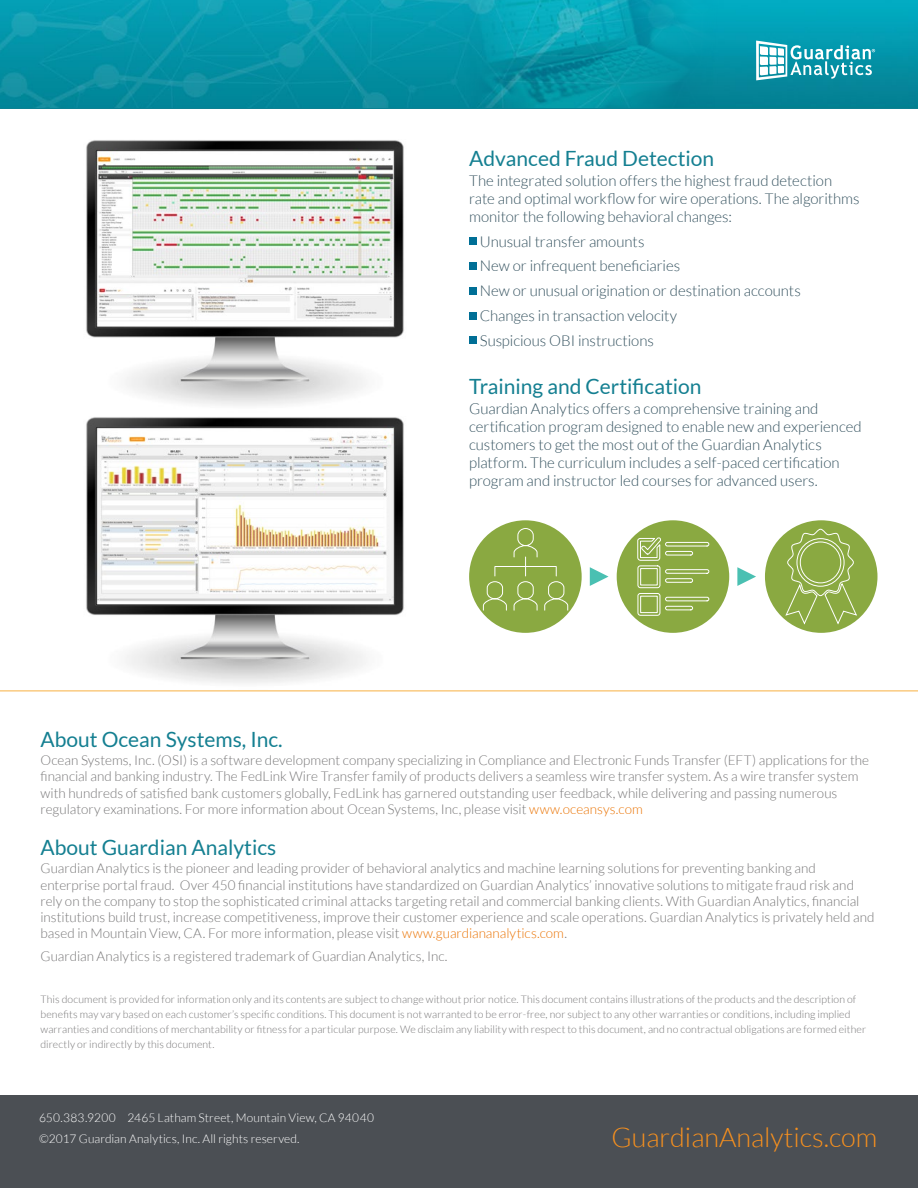
<style>
.page{position:relative;width:918px;height:1188px;background:#fff}
.page>*{position:absolute;margin:0;border:0;box-sizing:border-box;transform-origin:0 0}
.t1{font:300 27px "Lato";color:#f7901e}
.t2{font:21px "Lato";color:#147f91}
.t3{font:300 15px/18px "Lato";letter-spacing:-.005em;color:#33515e}
.t4{font:300 13.5px/16.2px "Lato";color:#767576}
.t5{font:300 12px/21px "Lato";letter-spacing:.01em;color:#fff}
.t6{font:300 10.5px/15px "Lato";letter-spacing:.01em;color:#767576}
.s1{color:#ea7200}
</style>
<div class="page">
<div style="left:0;top:1095px;width:918px;height:93px;background:#4b4f54"></div>
<div style="left:469px;top:237px;width:8px;height:8px;background:#006f96"></div>
<div style="left:469px;top:262px;width:8px;height:8px;background:#006f96"></div>
<div style="left:469px;top:287px;width:8px;height:8px;background:#006f96"></div>
<div style="left:469px;top:312px;width:8px;height:7px;background:#006f96"></div>
<div style="left:469px;top:336px;width:8px;height:8px;background:#006f96"></div>
<img style="left:86px;top:140px;width:318px;height:266px">
<img style="left:83px;top:417px;width:323px;height:274px">
<img style="left:724px;top:0;width:194px;height:108px">
<div style="left:469px;top:520px;width:113px;height:113px;background:#8aa941;border-radius:50%"></div>
<svg style="left:483px;top:528px;width:85px;height:83px"></svg>
<div style="left:617px;top:520px;width:112px;height:113px;background:#8aa941;border-radius:50%"></div>
<svg style="left:590px;top:567px;width:19px;height:19px"></svg>
<svg style="left:737px;top:567px;width:19px;height:19px"></svg>
<div style="left:765px;top:520px;width:113px;height:113px;background:#8aa941;border-radius:50%"></div>
<svg style="left:785px;top:528px;width:73px;height:97px"></svg>
<svg style="left:637px;top:537px;width:73px;height:79px"></svg>
<svg style="left:756px;top:41px;width:119px;height:39px"></svg>
<img style="left:0;top:0;width:724px;height:108px">
<hr style="left:0;top:691px;width:918px;height:1px;background:#f8b141">
<h2 class="t2" style="left:469px;top:146px;width:247px">Advanced Fraud Detection</h2>
<p class="t3" style="left:469px;top:171px;width:392px">The integrated solution offers the highest fraud detection rate and optimal workflow for wire operations. The algorithms monitor the following behavioral changes:</p>
<p class="t3" style="left:480px;top:229px;width:323px;line-height:24.8px">Unusual transfer amounts<br>New or infrequent beneficiaries<br>New or unusual origination or destination accounts Changes in transaction velocity<br>Suspicious OBI instructions</p>
<h2 class="t2" style="left:469px;top:374px;width:234px">Training and Certification</h2>
<p class="t3" style="left:469px;top:399px;width:394px">Guardian Analytics offers a comprehensive training and certification program designed to enable new and experienced customers to get the most out of the Guardian Analytics platform. The curriculum includes a self-paced certification program and instructor led courses for advanced users.</p>
<h2 class="t2" style="left:40px;top:727px;width:244px">About Ocean Systems, Inc.</h2>
<p class="t4" style="left:40px;top:752px;width:830px">Ocean Systems, Inc. (OSI) is a software development company specializing in Compliance and Electronic Funds Transfer (EFT) applications for the financial and banking industry. The FedLink Wire Transfer family of products delivers a seamless wire transfer system. As a wire transfer system with hundreds of satisfied bank customers globally, FedLink has garnered outstanding user feedback, while delivering and passing numerous regulatory examinations. For more information about Ocean Systems, Inc, please visit <span class="s1">www.oceansys.com</span></p>
<h2 class="t2" style="left:40px;top:836px;width:237px">About Guardian Analytics</h2>
<p class="t4" style="left:40px;top:860px;width:836px">Guardian Analytics is the pioneer and leading provider of behavioral analytics and machine learning solutions for preventing banking and enterprise portal fraud. Over 450 financial institutions have standardized on Guardian Analytics’ innovative solutions to mitigate fraud risk and rely on the company to stop the sophisticated criminal attacks targeting retail and commercial banking clients. With Guardian Analytics, financial institutions build trust, increase competitiveness, improve their customer experience and scale operations. Guardian Analytics is privately held and based in Mountain View, CA. For more information, please visit <span class="s1">www.guardiananalytics.com</span>.</p>
<p class="t4" style="left:40px;top:948px;width:409px">Guardian Analytics is a registered trademark of Guardian Analytics, Inc.</p>
<p class="t6" style="left:40px;top:992px;width:827px">This document is provided for information only and its contents are subject to change without prior notice. This document contains illustrations of the products and the description of benefits may vary based on each customer’s specific conditions. This document is not warranted to be error-free, nor subject to any other warranties or conditions, including implied warranties and conditions of merchantability or fitness for a particular purpose. We disclaim any liability with respect to this document, and no contractual obligations are formed either directly or indirectly by this document.</p>
<p class="t5" style="left:39px;top:1107px;width:337px">650.383.9200 2465 Latham Street, Mountain View, CA 94040 ©2017 Guardian Analytics, Inc. All rights reserved.</p>
<h1 class="t1" style="left:612px;top:1122px;width:267px">GuardianAnalytics.com</h1>
</div>
